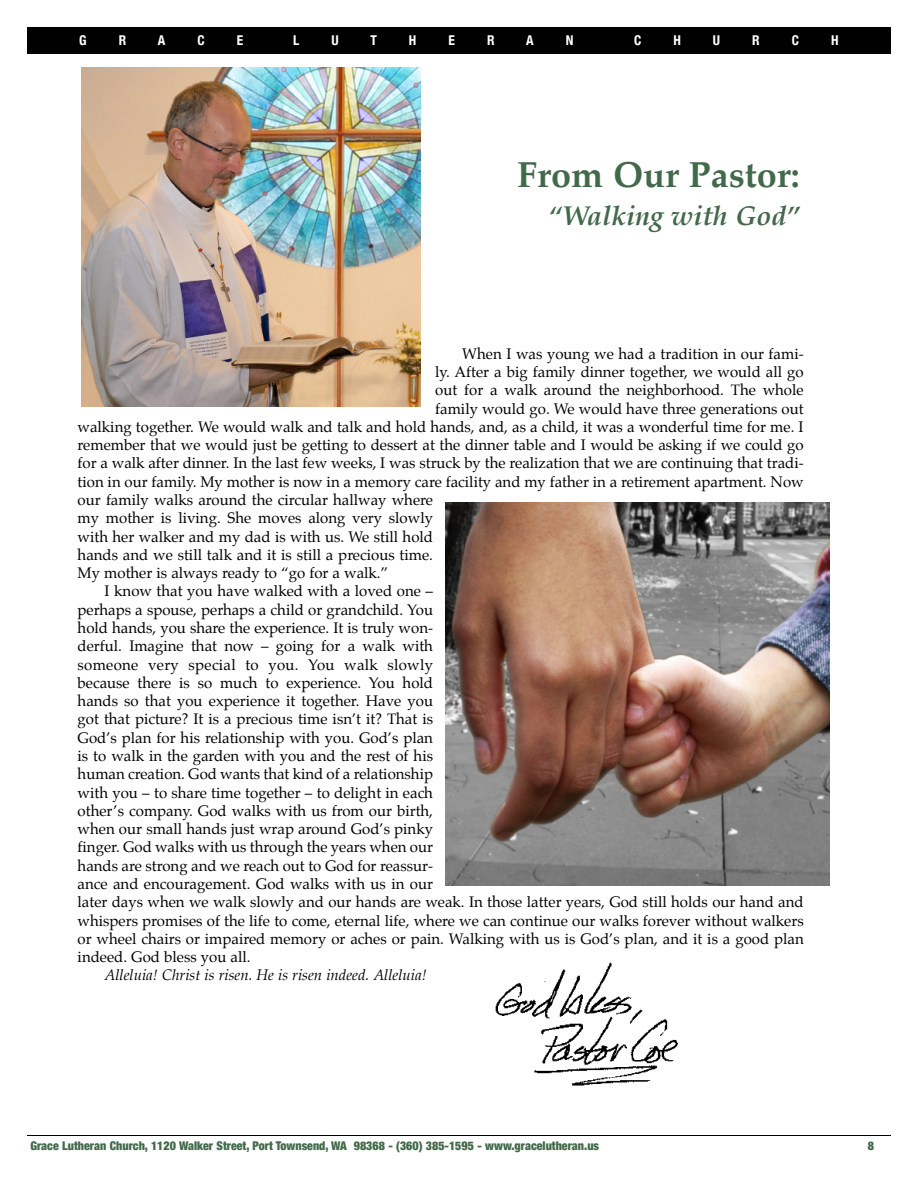
<style>
.page{position:relative;width:918px;height:1188px;background:#fff}
.page>*{position:absolute;margin:0;border:0;box-sizing:border-box;transform-origin:0 0}
.t1{font:700 36px "Palatino";color:#42694a}
.t2{font:italic 700 27px "Palatino";color:#42694a}
.t3{font:15px "Palatino";color:#000}
.t4{font:italic 15px "Palatino";color:#000}
.t5{font:15px "Palatino";letter-spacing:.02em;color:#000}
.t6{font:700 condensed 13.5px "Helvetica Neue";color:#fff}
.t7{font:900 condensed 12px "Helvetica Neue";color:#42694a}
</style>
<div class="page">
<hr style="left:27px;top:1135px;width:864px;height:1px;background:#000">
<div style="left:27px;top:27px;width:864px;height:26px;background:#000"></div>
<img style="left:81px;top:68px;width:339px;height:338px">
<img style="left:495px;top:962px;width:183px;height:124px">
<img style="left:446px;top:502px;width:383px;height:383px">
<p class="t6" style="left:79px;top:32px;width:9px">G</p>
<p class="t6" style="left:119px;top:32px;width:9px">R</p>
<p class="t6" style="left:158px;top:32px;width:9px">A</p>
<p class="t6" style="left:198px;top:32px;width:9px">C</p>
<p class="t6" style="left:237px;top:32px;width:8px">E</p>
<p class="t6" style="left:293px;top:32px;width:8px">L</p>
<p class="t6" style="left:332px;top:32px;width:9px">U</p>
<p class="t6" style="left:370px;top:32px;width:8px">T</p>
<p class="t6" style="left:409px;top:32px;width:9px">H</p>
<p class="t6" style="left:449px;top:32px;width:8px">E</p>
<p class="t6" style="left:487px;top:32px;width:9px">R</p>
<p class="t6" style="left:526px;top:32px;width:9px">A</p>
<p class="t6" style="left:566px;top:32px;width:9px">N</p>
<p class="t6" style="left:634px;top:32px;width:9px">C</p>
<p class="t6" style="left:673px;top:32px;width:9px">H</p>
<p class="t6" style="left:713px;top:32px;width:9px">U</p>
<p class="t6" style="left:752px;top:32px;width:9px">R</p>
<p class="t6" style="left:792px;top:32px;width:9px">C</p>
<p class="t6" style="left:831px;top:32px;width:9px">H</p>
<h1 class="t1" style="left:517px;top:158px;width:284px">From Our Pastor:</h1>
<h2 class="t2" style="left:549px;top:202px;width:253px">“Walking with God”</h2>
<p class="t3" style="left:462px;top:346px;width:343px">When I was young we had a tradition in our fami-</p>
<p class="t3" style="left:435px;top:365px;width:370px">ly. After a big family dinner together, we would all go</p>
<p class="t3" style="left:435px;top:383px;width:370px">out for a walk around the neighborhood. The whole</p>
<p class="t3" style="left:435px;top:401px;width:370px">family would go. We would have three generations out</p>
<p class="t3" style="left:78px;top:420px;width:728px">walking together. We would walk and talk and hold hands, and, as a child, it was a wonderful time for me. I</p>
<p class="t3" style="left:78px;top:438px;width:728px">remember that we would just be getting to dessert at the dinner table and I would be asking if we could go</p>
<p class="t3" style="left:78px;top:456px;width:728px">for a walk after dinner. In the last few weeks, I was struck by the realization that we are continuing that tradi-</p>
<p class="t3" style="left:78px;top:474px;width:728px">tion in our family. My mother is now in a memory care facility and my father in a retirement apartment. Now</p>
<p class="t3" style="left:78px;top:493px;width:357px">our family walks around the circular hallway where</p>
<p class="t3" style="left:78px;top:511px;width:357px">my mother is living. She moves along very slowly</p>
<p class="t3" style="left:78px;top:529px;width:357px">with her walker and my dad is with us. We still hold</p>
<p class="t3" style="left:78px;top:548px;width:357px">hands and we still talk and it is still a precious time.</p>
<p class="t3" style="left:78px;top:566px;width:312px">My mother is always ready to “go for a walk.”</p>
<p class="t3" style="left:105px;top:584px;width:330px">I know that you have walked with a loved one –</p>
<p class="t3" style="left:78px;top:602px;width:357px">perhaps a spouse, perhaps a child or grandchild. You</p>
<p class="t3" style="left:78px;top:621px;width:357px">hold hands, you share the experience. It is truly won-</p>
<p class="t3" style="left:78px;top:639px;width:357px">derful. Imagine that now – going for a walk with</p>
<p class="t5" style="left:78px;top:657px;width:357px">someone very special to you. You walk slowly</p>
<p class="t3" style="left:78px;top:676px;width:357px">because there is so much to experience. You hold</p>
<p class="t3" style="left:78px;top:694px;width:357px">hands so that you experience it together. Have you</p>
<p class="t3" style="left:78px;top:712px;width:357px">got that picture? It is a precious time isn’t it? That is</p>
<p class="t3" style="left:78px;top:730px;width:357px">God’s plan for his relationship with you. God’s plan</p>
<p class="t3" style="left:78px;top:749px;width:357px">is to walk in the garden with you and the rest of his</p>
<p class="t3" style="left:78px;top:767px;width:357px">human creation. God wants that kind of a relationship</p>
<p class="t3" style="left:78px;top:785px;width:357px">with you – to share time together – to delight in each</p>
<p class="t3" style="left:78px;top:804px;width:357px">other’s company. God walks with us from our birth,</p>
<p class="t3" style="left:78px;top:822px;width:357px">when our small hands just wrap around God’s pinky</p>
<p class="t3" style="left:78px;top:840px;width:357px">finger. God walks with us through the years when our</p>
<p class="t3" style="left:78px;top:858px;width:357px">hands are strong and we reach out to God for reassur-</p>
<p class="t3" style="left:78px;top:877px;width:357px">ance and encouragement. God walks with us in our</p>
<p class="t3" style="left:78px;top:895px;width:728px">later days when we walk slowly and our hands are weak. In those latter years, God still holds our hand and</p>
<p class="t3" style="left:78px;top:913px;width:728px">whispers promises of the life to come, eternal life, where we can continue our walks forever without walkers</p>
<p class="t3" style="left:78px;top:932px;width:728px">or wheel chairs or impaired memory or aches or pain. Walking with us is God’s plan, and it is a good plan</p>
<p class="t3" style="left:78px;top:950px;width:174px">indeed. God bless you all.</p>
<p class="t4" style="left:105px;top:968px;width:324px">Alleluia! Christ is risen. He is risen indeed. Alleluia!</p>
<p class="t7" style="left:30px;top:1138px;width:570px">Grace Lutheran Church, 1120 Walker Street, Port Townsend, WA 98368 - (360) 385-1595 - www.gracelutheran.us</p>
<p class="t7" style="left:868px;top:1138px;width:8px">8</p>
</div>
